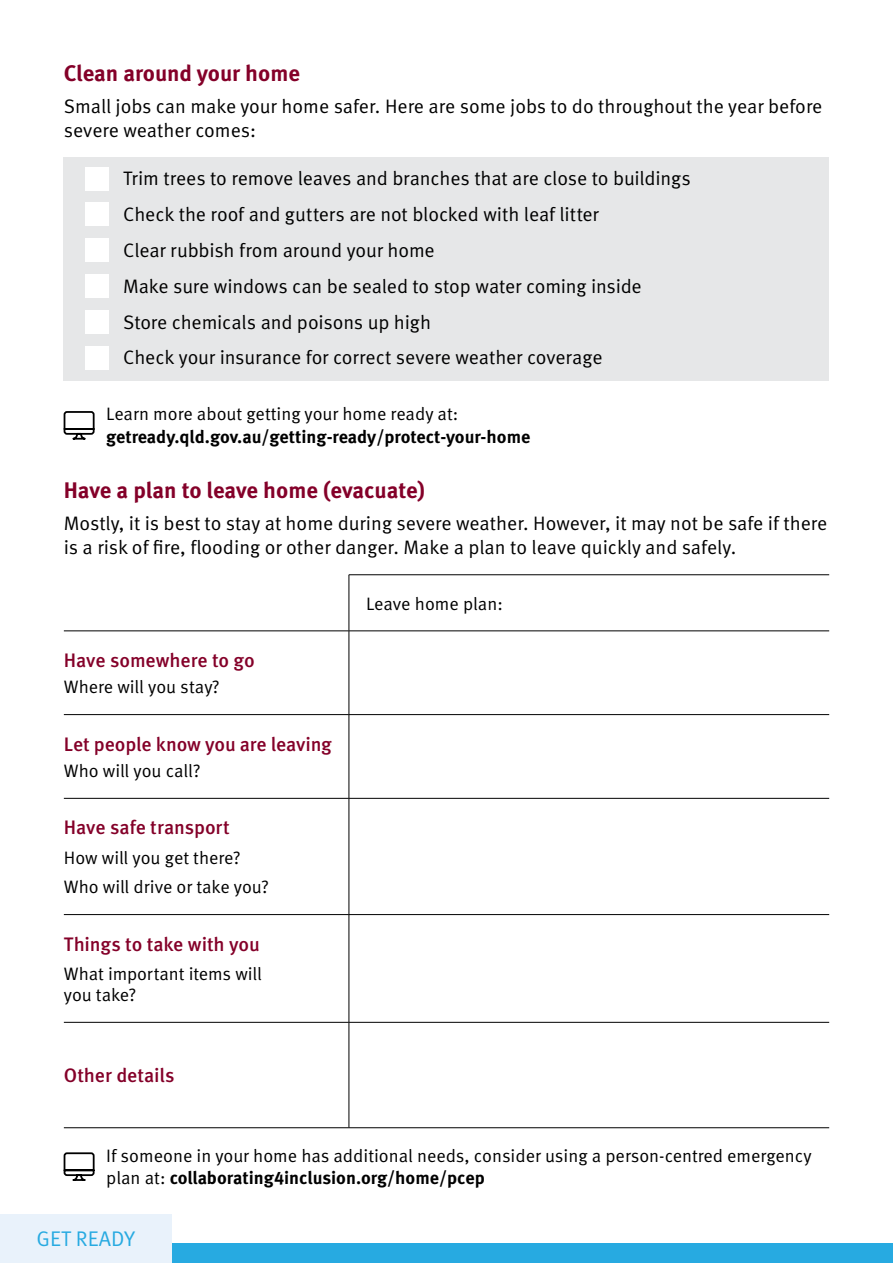
<style>
.page{position:relative;width:893px;height:1263px;background:#fff}
.page>*{position:absolute;margin:0;border:0;box-sizing:border-box;transform-origin:0 0}
.intro{font:700 22.5px "Meta Pro";color:#840029}
.t1{font:21.15px "Meta Pro Norm";color:#27aae1}
.text{font:19.5px "Meta Pro Norm";letter-spacing:-.01em;color:#000}
.intro-2{font:19.5px/24px "Meta Pro Norm";color:#000}
.Subheading_1{font:500 19.5px "Meta Pro";letter-spacing:-.01em;color:#840029}
.intro-3{font:18px/22.5px "Meta Pro Norm";color:#000}
.Table_body{font:18px/21px "Meta Pro Norm";letter-spacing:-.005em;color:#000}
.intro-4{font:700 18px/22.5px "Meta Pro";color:#000}
.s1{font-family:"Meta Pro Norm";font-weight:400}
.s2{font-family:"Meta Pro";font-weight:700}
</style>
<div class="page">
<div style="left:171px;top:1243px;width:722px;height:20px;background:#27aae1"></div>
<div style="left:0;top:1215px;width:171px;height:48px;background:#e9f2fb"></div>
<div style="left:64px;top:157px;width:765px;height:224px;background:#e6e7e8"></div>
<div style="left:85px;top:167px;width:23px;height:23px;background:#fff"></div>
<div style="left:85px;top:347px;width:23px;height:23px;background:#fff"></div>
<div style="left:85px;top:203px;width:23px;height:23px;background:#fff"></div>
<div style="left:85px;top:239px;width:23px;height:23px;background:#fff"></div>
<div style="left:85px;top:275px;width:23px;height:23px;background:#fff"></div>
<div style="left:85px;top:311px;width:23px;height:23px;background:#fff"></div>
<svg style="left:63px;top:411px;width:32px;height:29px"></svg>
<svg style="left:63px;top:1152px;width:32px;height:29px"></svg>
<hr style="left:349px;top:574px;width:480px;height:1px;background:#000">
<hr style="left:349px;top:631px;width:480px;height:1px;background:#000">
<hr style="left:349px;top:714px;width:480px;height:1px;background:#000">
<hr style="left:349px;top:798px;width:480px;height:1px;background:#000">
<hr style="left:349px;top:914px;width:480px;height:1px;background:#000">
<hr style="left:349px;top:1022px;width:480px;height:1px;background:#000">
<hr style="left:349px;top:1127px;width:480px;height:1px;background:#000">
<hr style="left:349px;top:631px;width:1px;height:83px;background:#000">
<hr style="left:64px;top:714px;width:285px;height:1px;background:#000">
<hr style="left:349px;top:715px;width:1px;height:83px;background:#000">
<hr style="left:64px;top:798px;width:285px;height:1px;background:#000">
<hr style="left:349px;top:798px;width:1px;height:116px;background:#000">
<hr style="left:64px;top:914px;width:285px;height:1px;background:#000">
<hr style="left:349px;top:915px;width:1px;height:107px;background:#000">
<hr style="left:64px;top:1022px;width:285px;height:1px;background:#000">
<hr style="left:349px;top:1022px;width:1px;height:105px;background:#000">
<hr style="left:64px;top:1127px;width:285px;height:1px;background:#000">
<hr style="left:349px;top:575px;width:1px;height:56px;background:#000">
<hr style="left:64px;top:631px;width:285px;height:1px;background:#000">
<p class="intro" style="left:64px;top:55px;width:238px">Clean around your home</p>
<p class="intro-2" style="left:64px;top:93px;width:760px">Small jobs can make your home safer. Here are some jobs to do throughout the year before severe weather comes:</p>
<p class="text" style="left:123px;top:164px;width:569px">Trim trees to remove leaves and branches that are close to buildings</p>
<p class="text" style="left:123px;top:199px;width:477px">Check the roof and gutters are not blocked with leaf litter</p>
<p class="text" style="left:123px;top:235px;width:313px">Clear rubbish from around your home</p>
<p class="text" style="left:123px;top:271px;width:520px">Make sure windows can be sealed to stop water coming inside</p>
<p class="text" style="left:123px;top:307px;width:309px">Store chemicals and poisons up high</p>
<p class="text" style="left:123px;top:343px;width:481px">Check your insurance for correct severe weather coverage</p>
<p class="intro-4" style="left:106px;top:402px;width:426px"><span class="s1">Learn more about getting your home ready at: </span>getready.qld.gov.au/getting-ready/protect-your-home</p>
<p class="intro" style="left:64px;top:473px;width:363px">Have a plan to leave home (evacuate)</p>
<p class="intro-2" style="left:64px;top:510px;width:765px">Mostly, it is best to stay at home during severe weather. However, it may not be safe if there is a risk of fire, flooding or other danger. Make a plan to leave quickly and safely.</p>
<p class="Subheading_1" style="left:64px;top:645px;width:193px">Have somewhere to go</p>
<p class="Table_body" style="left:64px;top:675px;width:157px">Where will you stay?</p>
<p class="Subheading_1" style="left:64px;top:729px;width:270px">Let people know you are leaving</p>
<p class="Table_body" style="left:64px;top:759px;width:138px">Who will you call?</p>
<p class="Subheading_1" style="left:64px;top:812px;width:167px">Have safe transport</p>
<p class="Table_body" style="left:64px;top:846px;width:178px">How will you get there?</p>
<p class="Table_body" style="left:64px;top:875px;width:207px">Who will drive or take you?</p>
<p class="Subheading_1" style="left:64px;top:929px;width:198px">Things to take with you</p>
<p class="Table_body" style="left:64px;top:962px;width:200px">What important items will you take?</p>
<p class="Subheading_1" style="left:64px;top:1060px;width:112px">Other details</p>
<p class="Table_body" style="left:366px;top:592px;width:138px">Leave home plan:</p>
<p class="intro-3" style="left:106px;top:1143px;width:707px">If someone in your home has additional needs, consider using a person-centred emergency plan at: <span class="s2">collaborating4inclusion.org/home/pcep</span></p>
<p class="t1" style="left:37px;top:1222px;width:100px">GET READY</p>
</div>
